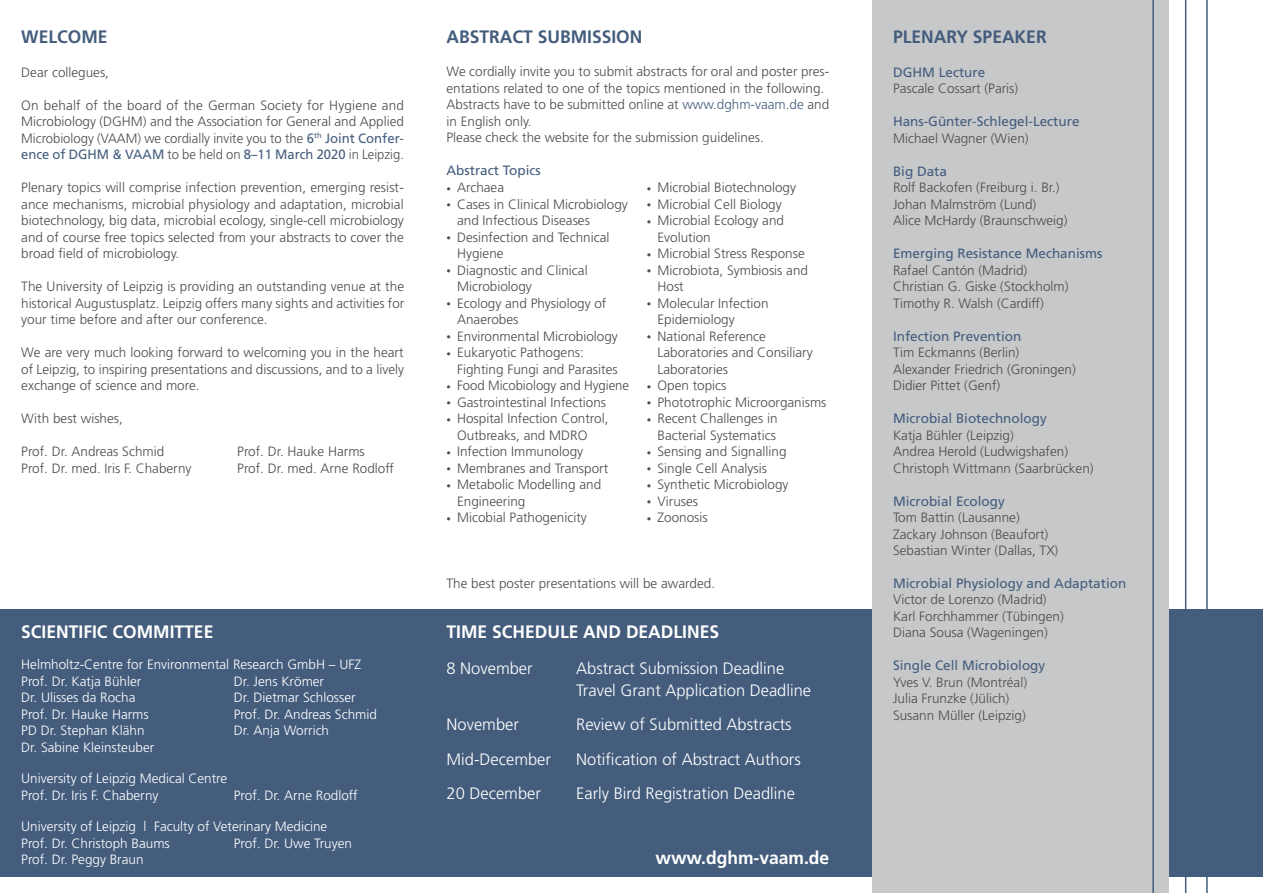
<style>
.page{position:relative;width:1263px;height:893px;background:#fff}
.page>*{position:absolute;margin:0;border:0;box-sizing:border-box;transform-origin:0 0}
.t1{font:700 18px "Frutiger LT";color:#fff}
.t2{font:700 18px "Frutiger LT";color:#445d7d}
.t3{font:300 16.5px/22.5px "Frutiger LT";color:#fff}
.t4{font:300 13.5px/16.5px "Frutiger LT";color:#4b4c4d}
.t5{font:300 13.5px/16.5px "Frutiger LT";color:#fff}
.t6{font:13.5px "Frutiger LT";color:#445d7d}
.s1{font-weight:400;color:#445d7d}
.s2{color:#445d7d}
.s3{font-size:9px}
</style>
<div class="page">
<div style="left:0;top:609px;width:1263px;height:268px;background:#445d7d"></div>
<div style="left:872px;top:0;width:297px;height:893px;background:#c7c8ca"></div>
<hr style="left:1206px;top:0;width:2px;height:893px;background:#445d7d">
<hr style="left:1152px;top:0;width:2px;height:893px;background:#445d7d">
<hr style="left:1185px;top:0;width:1px;height:893px;background:#445d7d">
<h1 class="t2" style="left:21px;top:26px;width:88px">WELCOME</h1>
<p class="t4" style="left:21px;top:64px;width:89px">Dear collegues,</p>
<p class="t4" style="left:21px;top:97px;width:384px;text-align:justify">On behalf of the board of the German Society for Hygiene and Microbiology (DGHM) and the Association for General and Applied Microbiology (VAAM) we cordially invite you to the <span class="s1">6</span><sup>th</sup> <span class="s1">Joint Confer&shy;ence of DGHM &amp; VAAM</span> to be held on <span class="s1">8–11 March 2020</span> in Leipzig.</p>
<p class="t4" style="left:21px;top:179px;width:384px;text-align:justify">Plenary topics will comprise infection prevention, emerging resist&shy;ance mechanisms, microbial physiology and adaptation, microbial biotechnology, big data, microbial ecology, single-cell microbiology and of course free topics selected from your abstracts to cover the broad field of microbiology.</p>
<p class="t4" style="left:21px;top:278px;width:384px;text-align:justify">The University of Leipzig is providing an outstanding venue at the historical Augustusplatz. Leipzig offers many sights and activities for your time before and after our conference.</p>
<p class="t4" style="left:21px;top:344px;width:384px;text-align:justify">We are very much looking forward to welcoming you in the heart of Leipzig, to inspiring presentations and discussions, and to a lively exchange of science and more.</p>
<p class="t4" style="left:21px;top:410px;width:103px">With best wishes,</p>
<p class="t4" style="left:21px;top:443px;width:145px">Prof. Dr. Andreas Schmid</p>
<p class="t4" style="left:237px;top:443px;width:129px">Prof. Dr. Hauke Harms</p>
<p class="t4" style="left:21px;top:460px;width:172px">Prof. Dr. med. Iris F. Chaberny</p>
<p class="t4" style="left:237px;top:460px;width:158px">Prof. Dr. med. Arne Rodloff</p>
<h1 class="t1" style="left:21px;top:621px;width:194px">SCIENTIFIC COMMITTEE</h1>
<p class="t5" style="left:21px;top:656px;width:341px">Helmholtz-Centre for Environmental Research GmbH – UFZ<br>Prof. Dr. Katja Bühler</p>
<p class="t5" style="left:234px;top:673px;width:92px">Dr. Jens Krömer</p>
<p class="t5" style="left:21px;top:689px;width:116px">Dr. Ulisses da Rocha</p>
<p class="t5" style="left:234px;top:689px;width:123px">Dr. Dietmar Schlosser</p>
<p class="t5" style="left:21px;top:706px;width:129px">Prof. Dr. Hauke Harms</p>
<p class="t5" style="left:234px;top:706px;width:145px">Prof. Dr. Andreas Schmid</p>
<p class="t5" style="left:21px;top:722px;width:125px">PD Dr. Stephan Klähn</p>
<p class="t5" style="left:234px;top:722px;width:97px">Dr. Anja Worrich</p>
<p class="t5" style="left:21px;top:739px;width:135px">Dr. Sabine Kleinsteuber</p>
<p class="t5" style="left:21px;top:770px;width:207px">University of Leipzig Medical Centre<br>Prof. Dr. Iris F. Chaberny</p>
<p class="t5" style="left:234px;top:787px;width:125px">Prof. Dr. Arne Rodloff</p>
<p class="t5" style="left:21px;top:818px;width:307px">University of Leipzig l Faculty of Veterinary Medicine<br>Prof. Dr. Christoph Baums</p>
<p class="t5" style="left:234px;top:835px;width:120px">Prof. Dr. Uwe Truyen</p>
<p class="t5" style="left:21px;top:851px;width:124px">Prof. Dr. Peggy Braun</p>
<h1 class="t2" style="left:446px;top:26px;width:176px">ABSTRACT SUBMISSION</h1>
<p class="t4" style="left:446px;top:64px;width:384px">We cordially invite you to submit abstracts for oral and poster pres&shy;entations related to one of the topics mentioned in the following.<br>Abstracts have to be submitted online at <span class="s2">www.dghm-vaam.de</span> and in English only.<br>Please check the website for the submission guidelines.</p>
<p class="t6" style="left:446px;top:163px;width:96px">Abstract Topics</p>
<p class="t4" style="left:446px;top:179px;width:59px"><span class="s3">•</span> Archaea</p>
<p class="t4" style="left:457px;top:196px;width:172px;text-indent:-11px"><span class="s3">•</span> Cases in Clinical Microbiology and Infectious Diseases</p>
<p class="t4" style="left:457px;top:229px;width:154px;text-indent:-11px"><span class="s3">•</span> Desinfection and Technical<br>Hygiene</p>
<p class="t4" style="left:457px;top:262px;width:132px;text-indent:-11px"><span class="s3">•</span> Diagnostic and Clinical<br>Microbiology</p>
<p class="t4" style="left:457px;top:295px;width:151px;text-indent:-11px"><span class="s3">•</span> Ecology and Physiology of<br>Anaerobes</p>
<p class="t4" style="left:446px;top:328px;width:173px"><span class="s3">•</span> Environmental Microbiology</p>
<p class="t4" style="left:457px;top:344px;width:162px;text-indent:-11px"><span class="s3">•</span> Eukaryotic Pathogens:<br>Fighting Fungi and Parasites</p>
<p class="t4" style="left:446px;top:377px;width:184px"><span class="s3">•</span> Food Micobiology and Hygiene</p>
<p class="t4" style="left:446px;top:394px;width:161px"><span class="s3">•</span> Gastrointestinal Infections</p>
<p class="t4" style="left:457px;top:410px;width:153px;text-indent:-11px"><span class="s3">•</span> Hospital Infection Control,<br>Outbreaks, and MDRO</p>
<p class="t4" style="left:446px;top:443px;width:138px"><span class="s3">•</span> Infection Immunology</p>
<p class="t4" style="left:446px;top:460px;width:163px"><span class="s3">•</span> Membranes and Transport</p>
<p class="t4" style="left:457px;top:476px;width:146px;text-indent:-11px"><span class="s3">•</span> Metabolic Modelling and<br>Engineering</p>
<p class="t4" style="left:446px;top:509px;width:142px"><span class="s3">•</span> Micobial Pathogenicity</p>
<p class="t4" style="left:647px;top:179px;width:151px"><span class="s3">•</span> Microbial Biotechnology</p>
<p class="t4" style="left:647px;top:196px;width:136px"><span class="s3">•</span> Microbial Cell Biology</p>
<p class="t4" style="left:657px;top:212px;width:128px;text-indent:-11px"><span class="s3">•</span> Microbial Ecology and<br>Evolution</p>
<p class="t4" style="left:647px;top:245px;width:159px"><span class="s3">•</span> Microbial Stress Response</p>
<p class="t4" style="left:657px;top:262px;width:152px;text-indent:-11px"><span class="s3">•</span> Microbiota, Symbiosis and<br>Host</p>
<p class="t4" style="left:657px;top:295px;width:112px;text-indent:-11px"><span class="s3">•</span> Molecular Infection<br>Epidemiology</p>
<p class="t4" style="left:657px;top:328px;width:157px;text-indent:-11px"><span class="s3">•</span> National Reference<br>Laboratories and Consiliary<br>Laboratories</p>
<p class="t4" style="left:647px;top:377px;width:81px"><span class="s3">•</span> Open topics</p>
<p class="t4" style="left:647px;top:394px;width:181px"><span class="s3">•</span> Phototrophic Microorganisms</p>
<p class="t4" style="left:647px;top:410px;width:132px;text-align:right"><span class="s3">•</span> Recent Challenges in<br>Bacterial Systematics</p>
<p class="t4" style="left:647px;top:443px;width:141px"><span class="s3">•</span> Sensing and Signalling</p>
<p class="t4" style="left:647px;top:460px;width:122px"><span class="s3">•</span> Single Cell Analysis</p>
<p class="t4" style="left:647px;top:476px;width:143px"><span class="s3">•</span> Synthetic Microbiology</p>
<p class="t4" style="left:647px;top:493px;width:53px"><span class="s3">•</span> Viruses</p>
<p class="t4" style="left:647px;top:509px;width:62px"><span class="s3">•</span> Zoonosis</p>
<p class="t4" style="left:446px;top:575px;width:270px">The best poster presentations will be awarded.</p>
<h1 class="t1" style="left:446px;top:621px;width:272px">TIME SCHEDULE AND DEADLINES</h1>
<p class="t3" style="left:446px;top:657px;width:88px">8 November</p>
<p class="t3" style="left:576px;top:657px;width:236px">Abstract Submission Deadline<br>Travel Grant Application Deadline</p>
<p class="t3" style="left:446px;top:714px;width:74px">November</p>
<p class="t3" style="left:576px;top:714px;width:217px">Review of Submitted Abstracts</p>
<p class="t3" style="left:446px;top:748px;width:106px">Mid-December</p>
<p class="t3" style="left:576px;top:748px;width:226px">Notification of Abstract Authors</p>
<p class="t3" style="left:446px;top:782px;width:96px">20 December</p>
<p class="t3" style="left:576px;top:782px;width:220px">Early Bird Registration Deadline</p>
<h1 class="t1" style="left:655px;top:847px;width:175px">WWW.DGHM-VAAM.DE</h1>
<h1 class="t2" style="left:893px;top:26px;width:155px">PLENARY SPEAKER</h1>
<p class="t6" style="left:893px;top:64px;width:94px">DGHM Lecture</p>
<p class="t4" style="left:893px;top:80px;width:127px">Pascale Cossart (Paris)</p>
<p class="t6" style="left:893px;top:113px;width:188px">Hans-Günter-Schlegel-Lecture</p>
<p class="t4" style="left:893px;top:130px;width:137px">Michael Wagner (Wien)</p>
<p class="t6" style="left:893px;top:163px;width:56px">Big Data</p>
<p class="t4" style="left:893px;top:179px;width:176px">Rolf Backofen (Freiburg i. Br.)<br>Johan Malmström (Lund)<br>Alice McHardy (Braunschweig)</p>
<p class="t6" style="left:893px;top:245px;width:211px">Emerging Resistance Mechanisms</p>
<p class="t4" style="left:893px;top:262px;width:177px">Rafael Cantón (Madrid)<br>Christian G. Giske (Stockholm)<br>Timothy R. Walsh (Cardiff)</p>
<p class="t6" style="left:893px;top:328px;width:130px">Infection Prevention</p>
<p class="t4" style="left:893px;top:344px;width:184px">Tim Eckmanns (Berlin)<br>Alexander Friedrich (Groningen)<br>Didier Pittet (Genf)</p>
<p class="t6" style="left:893px;top:410px;width:155px">Microbial Biotechnology</p>
<p class="t4" style="left:893px;top:427px;width:202px">Katja Bühler (Leipzig)<br>Andrea Herold (Ludwigshafen)<br>Christoph Wittmann (Saarbrücken)</p>
<p class="t6" style="left:893px;top:493px;width:113px">Microbial Ecology</p>
<p class="t4" style="left:893px;top:509px;width:167px">Tom Battin (Lausanne)<br>Zackary Johnson (Beaufort)<br>Sebastian Winter (Dallas, TX)</p>
<p class="t6" style="left:893px;top:575px;width:235px">Microbial Physiology and Adaptation</p>
<p class="t4" style="left:893px;top:592px;width:172px">Victor de Lorenzo (Madrid)<br>Karl Forchhammer (Tübingen)<br>Diana Sousa (Wageningen)</p>
<p class="t6" style="left:893px;top:658px;width:154px">Single Cell Microbiology</p>
<p class="t4" style="left:893px;top:674px;width:136px">Yves V. Brun (Montréal)<br>Julia Frunzke (Jülich)<br>Susann Müller (Leipzig)</p>
</div>
